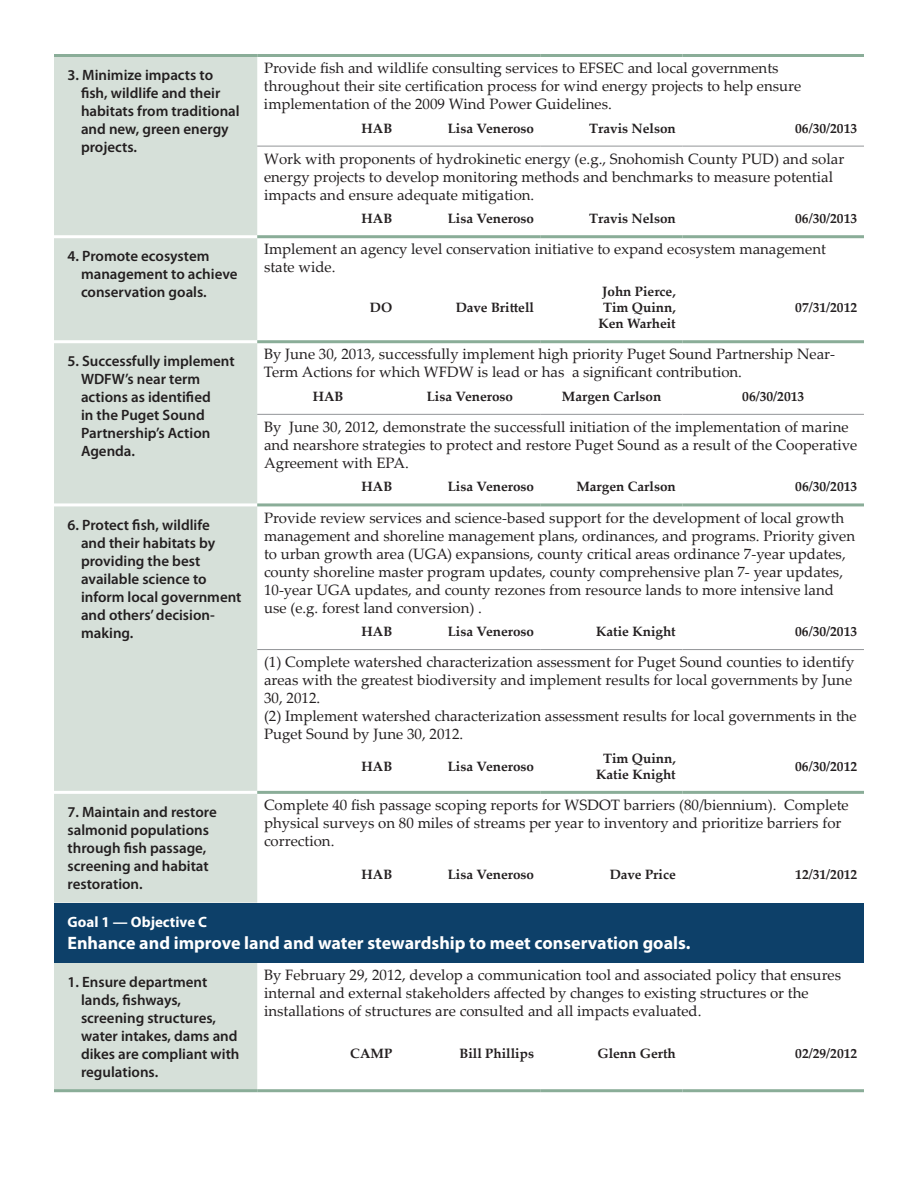
<style>
.page{position:relative;width:918px;height:1188px;background:#fff}
.page>*{position:absolute;margin:0;border:0;box-sizing:border-box;transform-origin:0 0}
.t1{font:700 18px "Myriad Pro";color:#fff}
.t2{font:15px/18px "Palatino Linotype";color:#231f20}
.t3{font:600 15px/18px "Myriad Pro";color:#231f20}
.t4{font:700 15px "Myriad Pro";color:#fff}
.t5{font:700 13.5px/16.2px "Palatino Linotype";color:#231f20;text-align:center}
</style>
<div class="page">
<div style="left:54px;top:57px;width:203px;height:1032px;background:#d6e0d9"></div>
<div style="left:54px;top:903px;width:810px;height:59px;background:#0d4069"></div>
<hr style="left:257px;top:146px;width:142px;height:1px;background:#939598">
<hr style="left:399px;top:146px;width:142px;height:1px;background:#939598">
<hr style="left:541px;top:146px;width:142px;height:1px;background:#939598">
<hr style="left:683px;top:146px;width:181px;height:1px;background:#939598">
<hr style="left:257px;top:414px;width:142px;height:1px;background:#939598">
<hr style="left:399px;top:414px;width:142px;height:1px;background:#939598">
<hr style="left:541px;top:414px;width:142px;height:1px;background:#939598">
<hr style="left:683px;top:414px;width:181px;height:1px;background:#939598">
<hr style="left:54px;top:235px;width:203px;height:3px;background:#fff">
<hr style="left:54px;top:340px;width:203px;height:3px;background:#fff">
<hr style="left:54px;top:503px;width:203px;height:3px;background:#fff">
<hr style="left:54px;top:791px;width:203px;height:3px;background:#fff">
<hr style="left:257px;top:791px;width:142px;height:3px;background:#8aad98">
<hr style="left:399px;top:791px;width:142px;height:3px;background:#8aad98">
<hr style="left:541px;top:791px;width:142px;height:3px;background:#8aad98">
<hr style="left:683px;top:791px;width:181px;height:3px;background:#8aad98">
<hr style="left:257px;top:649px;width:142px;height:1px;background:#939598">
<hr style="left:399px;top:649px;width:142px;height:1px;background:#939598">
<hr style="left:541px;top:649px;width:142px;height:1px;background:#939598">
<hr style="left:683px;top:649px;width:181px;height:1px;background:#939598">
<hr style="left:257px;top:503px;width:142px;height:3px;background:#8aad98">
<hr style="left:399px;top:503px;width:142px;height:3px;background:#8aad98">
<hr style="left:541px;top:503px;width:142px;height:3px;background:#8aad98">
<hr style="left:683px;top:503px;width:181px;height:3px;background:#8aad98">
<hr style="left:257px;top:340px;width:142px;height:3px;background:#8aad98">
<hr style="left:399px;top:340px;width:142px;height:3px;background:#8aad98">
<hr style="left:541px;top:340px;width:142px;height:3px;background:#8aad98">
<hr style="left:683px;top:340px;width:181px;height:3px;background:#8aad98">
<hr style="left:257px;top:235px;width:142px;height:3px;background:#8aad98">
<hr style="left:399px;top:235px;width:142px;height:3px;background:#8aad98">
<hr style="left:541px;top:235px;width:142px;height:3px;background:#8aad98">
<hr style="left:683px;top:235px;width:181px;height:3px;background:#8aad98">
<hr style="left:257px;top:54px;width:142px;height:3px;background:#8aad98">
<hr style="left:399px;top:54px;width:142px;height:3px;background:#8aad98">
<hr style="left:541px;top:54px;width:142px;height:3px;background:#8aad98">
<hr style="left:683px;top:54px;width:181px;height:3px;background:#8aad98">
<hr style="left:257px;top:1089px;width:142px;height:3px;background:#8aad98">
<hr style="left:399px;top:1089px;width:142px;height:3px;background:#8aad98">
<hr style="left:541px;top:1089px;width:142px;height:3px;background:#8aad98">
<hr style="left:683px;top:1089px;width:181px;height:3px;background:#8aad98">
<hr style="left:54px;top:54px;width:203px;height:3px;background:#8aad98">
<hr style="left:54px;top:1089px;width:203px;height:3px;background:#8aad98">
<p class="t3" style="left:81px;top:66px;width:160px;text-indent:-14px">3. Minimize impacts to fish, wildlife and their habitats from traditional and new, green energy projects.</p>
<p class="t2" style="left:264px;top:59px;width:539px">Provide fish and wildlife consulting services to EFSEC and local governments throughout their site certification process for wind energy projects to help ensure implementation of the 2009 Wind Power Guidelines.</p>
<p class="t5" style="left:362px;top:119px;width:32px">HAB</p>
<p class="t5" style="left:448px;top:119px;width:88px">Lisa Veneroso</p>
<p class="t5" style="left:589px;top:119px;width:88px">Travis Nelson</p>
<p class="t5" style="left:795px;top:119px;width:63px">06/30/2013</p>
<p class="t2" style="left:264px;top:149px;width:582px">Work with proponents of hydrokinetic energy (e.g., Snohomish County PUD) and solar energy projects to develop monitoring methods and benchmarks to measure potential impacts and ensure adequate mitigation.</p>
<p class="t5" style="left:362px;top:210px;width:32px">HAB</p>
<p class="t5" style="left:448px;top:210px;width:88px">Lisa Veneroso</p>
<p class="t5" style="left:589px;top:210px;width:88px">Travis Nelson</p>
<p class="t5" style="left:795px;top:210px;width:63px">06/30/2013</p>
<p class="t3" style="left:81px;top:247px;width:158px;text-indent:-14px">4. Promote ecosystem management to achieve conservation goals.</p>
<p class="t2" style="left:264px;top:240px;width:564px">Implement an agency level conservation initiative to expand ecosystem management state wide.</p>
<p class="t5" style="left:370px;top:299px;width:24px">DO</p>
<p class="t5" style="left:456px;top:299px;width:80px">Dave Brittell</p>
<p class="t5" style="left:598px;top:283px;width:79px">John Pierce,<br>Tim Quinn,<br>Ken Warheit</p>
<p class="t5" style="left:795px;top:299px;width:63px">07/31/2012</p>
<p class="t3" style="left:81px;top:352px;width:155px;text-indent:-14px">5. Successfully implement<br>WDFW’s near term actions as identified<br>in the Puget Sound<br>Partnership’s Action<br>Agenda.</p>
<p class="t2" style="left:264px;top:345px;width:573px">By June 30, 2013, successfully implement high priority Puget Sound Partnership Near-<br>Term Actions for which WFDW is lead or has a significant contribution.</p>
<p class="t5" style="left:313px;top:388px;width:32px">HAB</p>
<p class="t5" style="left:427px;top:388px;width:88px">Lisa Veneroso</p>
<p class="t5" style="left:562px;top:388px;width:101px">Margen Carlson</p>
<p class="t5" style="left:742px;top:388px;width:63px">06/30/2013</p>
<p class="t2" style="left:264px;top:417px;width:595px">By June 30, 2012, demonstrate the successfull initiation of the implementation of marine and nearshore strategies to protect and restore Puget Sound as a result of the Cooperative<br>Agreement with EPA.</p>
<p class="t5" style="left:362px;top:478px;width:32px">HAB</p>
<p class="t5" style="left:448px;top:478px;width:88px">Lisa Veneroso</p>
<p class="t5" style="left:576px;top:478px;width:101px">Margen Carlson</p>
<p class="t5" style="left:795px;top:478px;width:63px">06/30/2013</p>
<p class="t3" style="left:81px;top:515px;width:162px;text-indent:-14px">6. Protect fish, wildlife<br>and their habitats by providing the best available science to inform local government and others’ decision&shy;making.</p>
<p class="t2" style="left:264px;top:508px;width:593px">Provide review services and science-based support for the development of local growth management and shoreline management plans, ordinances, and programs. Priority given to urban growth area (UGA) expansions, county critical areas ordinance 7-year updates, county shoreline master program updates, county comprehensive plan 7- year updates, 10-year UGA updates, and county rezones from resource lands to more intensive land use (e.g. forest land conversion) .</p>
<p class="t5" style="left:362px;top:623px;width:32px">HAB</p>
<p class="t5" style="left:448px;top:623px;width:88px">Lisa Veneroso</p>
<p class="t5" style="left:596px;top:623px;width:81px">Katie Knight</p>
<p class="t5" style="left:795px;top:623px;width:63px">06/30/2013</p>
<p class="t2" style="left:264px;top:653px;width:594px">(1) Complete watershed characterization assessment for Puget Sound counties to identify areas with the greatest biodiversity and implement results for local governments by June 30, 2012.<br>(2) Implement watershed characterization assessment results for local governments in the Puget Sound by June 30, 2012.</p>
<p class="t5" style="left:362px;top:758px;width:32px">HAB</p>
<p class="t5" style="left:448px;top:758px;width:88px">Lisa Veneroso</p>
<p class="t5" style="left:596px;top:750px;width:81px">Tim Quinn,<br>Katie Knight</p>
<p class="t5" style="left:795px;top:758px;width:63px">06/30/2012</p>
<p class="t3" style="left:68px;top:803px;width:151px">7. Maintain and restore salmonid populations through fish passage, screening and habitat restoration.</p>
<p class="t2" style="left:264px;top:795px;width:586px">Complete 40 fish passage scoping reports for WSDOT barriers (80/biennium). Complete physical surveys on 80 miles of streams per year to inventory and prioritize barriers for correction.</p>
<p class="t5" style="left:362px;top:866px;width:32px">HAB</p>
<p class="t5" style="left:448px;top:866px;width:88px">Lisa Veneroso</p>
<p class="t5" style="left:610px;top:866px;width:68px">Dave Price</p>
<p class="t5" style="left:795px;top:866px;width:63px">12/31/2012</p>
<p class="t4" style="left:68px;top:913px;width:141px">Goal 1 — Objective C</p>
<p class="t1" style="left:68px;top:931px;width:624px">Enhance and improve land and water stewardship to meet conservation goals.</p>
<p class="t3" style="left:81px;top:973px;width:160px;text-indent:-14px">1. Ensure department lands, fishways, screening structures, water intakes, dams and dikes are compliant with regulations.</p>
<p class="t2" style="left:264px;top:966px;width:579px">By February 29, 2012, develop a communication tool and associated policy that ensures internal and external stakeholders affected by changes to existing structures or the installations of structures are consulted and all impacts evaluated.</p>
<p class="t5" style="left:350px;top:1045px;width:43px">CAMP</p>
<p class="t5" style="left:460px;top:1045px;width:76px">Bill Phillips</p>
<p class="t5" style="left:597px;top:1045px;width:80px">Glenn Gerth</p>
<p class="t5" style="left:795px;top:1045px;width:63px">02/29/2012</p>
</div>
